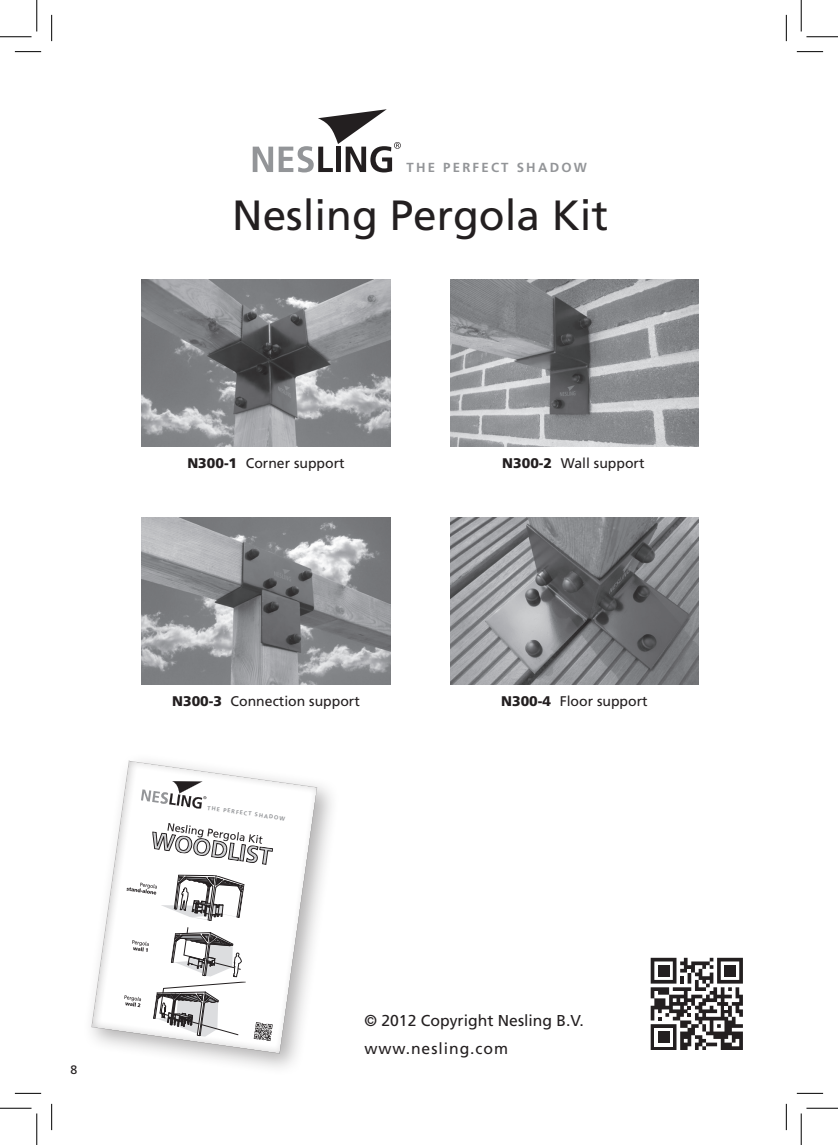
<style>
.page{position:relative;width:838px;height:1145px;background:#fff}
.page>*{position:absolute;margin:0;border:0;box-sizing:border-box;transform-origin:0 0}
.t1{font:42.18px "Frutiger";color:#231f20}
.t2{font:15.75px "Frutiger";color:#231f20}
.t3{font:15.75px "Frutiger";letter-spacing:.06em;color:#231f20}
.t4{font:14px "Frutiger";color:#231f20}
.t5{font:700 13.12px "Frutiger";letter-spacing:.17em;color:#939598}
.t6{font:12.25px "Frutiger";color:#231f20}
.t7{font:700 5.77px "Frutiger";color:#939598}
.s1{font-weight:900}
</style>
<div class="page">
<svg style="left:650px;top:958px;width:92px;height:92px"></svg>
<img style="left:142px;top:280px;width:248px;height:166px">
<img style="left:450px;top:280px;width:248px;height:166px">
<img style="left:142px;top:518px;width:248px;height:166px">
<img style="left:450px;top:518px;width:248px;height:166px">
<div style="left:83px;top:752px;width:256px;height:324px;background:#231f20;opacity:.35"></div>
<svg style="left:91px;top:761px;width:227px;height:293px"></svg>
<svg style="left:253px;top:109px;width:148px;height:63px"></svg>
<svg style="left:15px;top:51px;width:26px;height:1px"></svg>
<svg style="left:796px;top:51px;width:27px;height:1px"></svg>
<svg style="left:15px;top:1093px;width:26px;height:1px"></svg>
<svg style="left:796px;top:1093px;width:27px;height:1px"></svg>
<svg style="left:51px;top:15px;width:1px;height:26px"></svg>
<svg style="left:51px;top:1104px;width:1px;height:26px"></svg>
<svg style="left:786px;top:15px;width:1px;height:26px"></svg>
<svg style="left:786px;top:1104px;width:1px;height:26px"></svg>
<hr style="left:0;top:36px;width:32px;height:1px;background:#000">
<hr style="left:806px;top:36px;width:31px;height:1px;background:#000">
<hr style="left:0;top:1108px;width:32px;height:1px;background:#000">
<hr style="left:806px;top:1108px;width:31px;height:1px;background:#000">
<hr style="left:36px;top:0;width:1px;height:31px;background:#000">
<hr style="left:36px;top:1113px;width:1px;height:32px;background:#000">
<hr style="left:800px;top:0;width:1px;height:31px;background:#000">
<hr style="left:800px;top:1113px;width:1px;height:32px;background:#000">
<p class="t6" style="left:71px;top:1062px;width:8px">8</p>
<p class="t5" style="left:406px;top:160px;width:182px">THE PERFECT SHADOW</p>
<p class="t1" style="left:232px;top:191px;width:377px">Nesling Pergola Kit</p>
<p class="t4" style="left:187px;top:455px;width:159px"><span class="s1">N300-1</span> Corner support</p>
<p class="t4" style="left:502px;top:455px;width:144px"><span class="s1">N300-2</span> Wall support</p>
<p class="t4" style="left:172px;top:693px;width:189px"><span class="s1">N300-3</span> Connection support</p>
<p class="t4" style="left:501px;top:693px;width:148px"><span class="s1">N300-4</span> Floor support</p>
<p class="t7" style="left:208px;top:804px;width:80px;rotate:8deg">THE PERFECT SHADOW</p>
<p class="t2" style="left:364px;top:1011px;width:221px">© 2012 Copyright Nesling B.V.</p>
<p class="t3" style="left:364px;top:1039px;width:145px">www.nesling.com</p>
</div>
